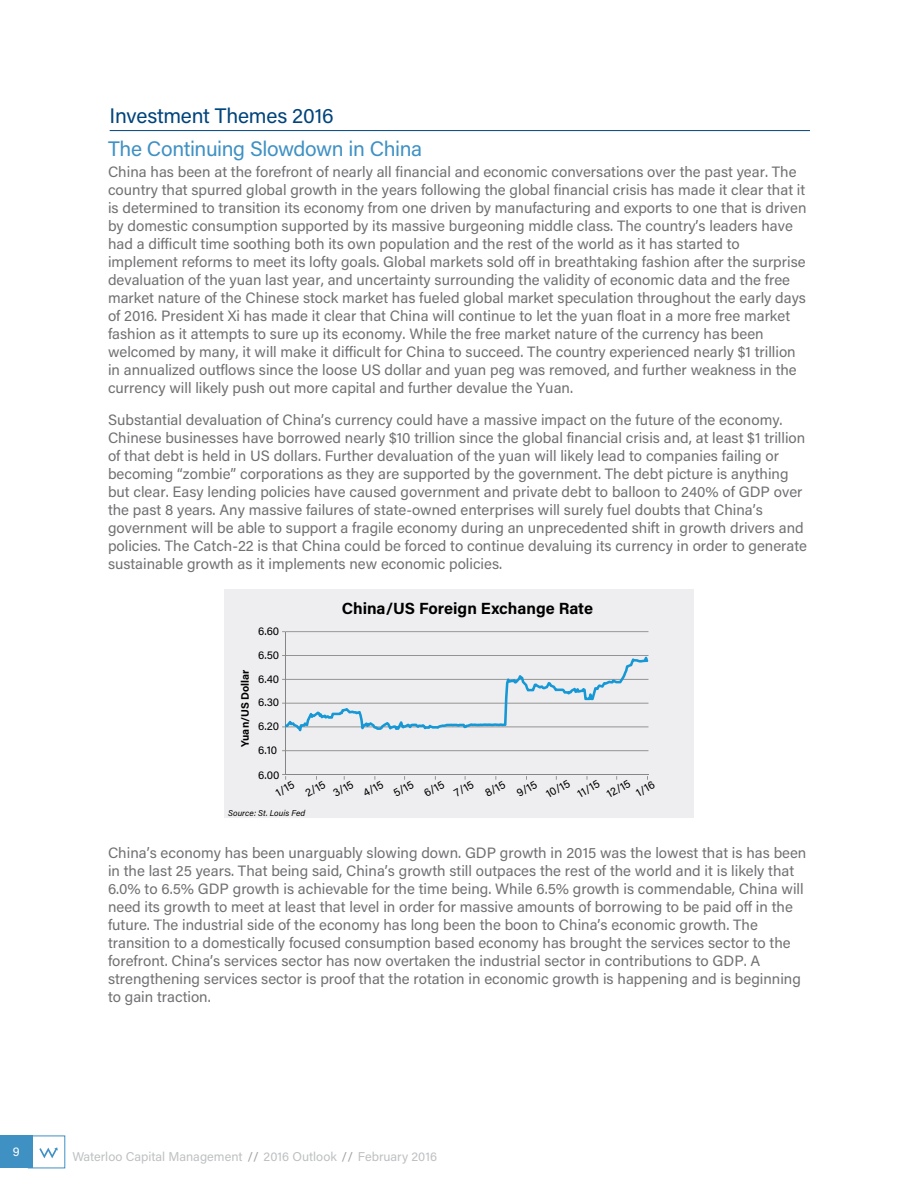
<style>
.page{position:relative;width:918px;height:1188px;background:#fff}
.page>*{position:absolute;margin:0;border:0;box-sizing:border-box;transform-origin:0 0}
.t1{font:21px "Acumin Pro";letter-spacing:-.02em;color:#3f91c4}
.t2{font:21px "Acumin Pro";letter-spacing:-.01em;color:#00447c}
.t3{font:700 16.2px "Acumin Pro";color:#000}
.t4{font:15px/18px "Acumin Pro";color:#717073}
.t5{font:12.75px "Acumin Pro";color:#bec0c2}
.t6{font:12.75px "Acumin Pro";color:#fff}
.t7{font:11.4px "Acumin Pro";color:#000}
.t8{font:700 10.8px "Acumin Pro";color:#000}
.t9{font:italic 8.55px "Acumin Pro";color:#000}
.s1{color:#a1a1a4}
</style>
<div class="page">
<div style="left:0;top:1136px;width:32px;height:32px;background:#3f91c4"></div>
<div style="left:28px;top:1136px;width:37px;height:32px;border:1px solid #3f91c4"></div>
<svg style="left:39px;top:1147px;width:19px;height:11px"></svg>
<hr style="left:110px;top:130px;width:700px;height:1px;background:#00447c">
<div style="left:225px;top:589px;width:469px;height:229px;background:#eeeef0"></div>
<hr style="left:286px;top:750px;width:362px;height:1px;background:#868686">
<hr style="left:286px;top:631px;width:362px;height:1px;background:#868686">
<hr style="left:285px;top:632px;width:1px;height:143px;background:#868686">
<hr style="left:286px;top:774px;width:362px;height:1px;background:#868686">
<svg style="left:282px;top:655px;width:366px;height:76px"></svg>
<h1 class="t2" style="left:110px;top:102px;width:226px">Investment Themes 2016</h1>
<h1 class="t1" style="left:108px;top:134px;width:316px">The Continuing Slowdown in China</h1>
<p class="t4" style="left:108px;top:162px;width:700px">China has been at the forefront of nearly all financial and economic conversations over the past year. The country that spurred global growth in the years following the global financial crisis has made it clear that it is determined to transition its economy from one driven by manufacturing and exports to one that is driven by domestic consumption supported by its massive burgeoning middle class. The country’s leaders have had a difficult time soothing both its own population and the rest of the world as it has started to implement reforms to meet its lofty goals. Global markets sold off in breathtaking fashion after the surprise devaluation of the yuan last year, and uncertainty surrounding the validity of economic data and the free market nature of the Chinese stock market has fueled global market speculation throughout the early days of 2016. President Xi has made it clear that China will continue to let the yuan float in a more free market fashion as it attempts to sure up its economy. While the free market nature of the currency has been welcomed by many, it will make it difficult for China to succeed. The country experienced nearly $1 trillion in annualized outflows since the loose US dollar and yuan peg was removed, and further weakness in the currency will likely push out more capital and further devalue the Yuan.</p>
<p class="t4" style="left:108px;top:410px;width:701px">Substantial devaluation of China’s currency could have a massive impact on the future of the economy.<br>Chinese businesses have borrowed nearly $10 trillion since the global financial crisis and, at least $1 trillion of that debt is held in US dollars. Further devaluation of the yuan will likely lead to companies failing or becoming “zombie” corporations as they are supported by the government. The debt picture is anything but clear. Easy lending policies have caused government and private debt to balloon to 240% of GDP over the past 8 years. Any massive failures of state-owned enterprises will surely fuel doubts that China’s government will be able to support a fragile economy during an unprecedented shift in growth drivers and policies. The Catch-22 is that China could be forced to continue devaluing its currency in order to generate sustainable growth as it implements new economic policies.</p>
<p class="t8" style="left:237px;top:747px;width:79px;rotate:-90deg">Yuan/US Dollar</p>
<p class="t7" style="left:258px;top:623px;width:23px">6.60</p>
<p class="t7" style="left:258px;top:647px;width:23px">6.50</p>
<p class="t7" style="left:258px;top:671px;width:23px">6.40</p>
<p class="t7" style="left:258px;top:695px;width:23px">6.30</p>
<p class="t7" style="left:258px;top:718px;width:22px">6.20</p>
<p class="t7" style="left:258px;top:742px;width:21px">6.10</p>
<p class="t3" style="left:342px;top:597px;width:253px">China/US Foreign Exchange Rate</p>
<p class="t7" style="left:258px;top:768px;width:23px">6.00</p>
<p class="t7" style="left:273px;top:787px;width:21px;rotate:-30deg">1/15</p>
<p class="t7" style="left:302px;top:787px;width:23px;rotate:-30deg">2/15</p>
<p class="t7" style="left:330px;top:787px;width:23px;rotate:-30deg">3/15</p>
<p class="t7" style="left:360px;top:787px;width:23px;rotate:-30deg">4/15</p>
<p class="t7" style="left:390px;top:787px;width:23px;rotate:-30deg">5/15</p>
<p class="t7" style="left:421px;top:787px;width:23px;rotate:-30deg">6/15</p>
<p class="t7" style="left:451px;top:787px;width:22px;rotate:-30deg">7/15</p>
<p class="t7" style="left:482px;top:787px;width:23px;rotate:-30deg">8/15</p>
<p class="t7" style="left:513px;top:787px;width:23px;rotate:-30deg">9/15</p>
<p class="t7" style="left:543px;top:788px;width:27px;rotate:-30deg">10/15</p>
<p class="t7" style="left:574px;top:788px;width:25px;rotate:-30deg">11/15</p>
<p class="t7" style="left:604px;top:788px;width:27px;rotate:-30deg">12/15</p>
<p class="t7" style="left:633px;top:787px;width:21px;rotate:-30deg">1/16</p>
<p class="t9" style="left:228px;top:807px;width:79px">Source: St. Louis Fed</p>
<p class="t4" style="left:108px;top:843px;width:700px">China’s economy has been unarguably slowing down. GDP growth in 2015 was the lowest that is has been in the last 25 years. That being said, China’s growth still outpaces the rest of the world and it is likely that 6.0% to 6.5% GDP growth is achievable for the time being. While 6.5% growth is commendable, China will need its growth to meet at least that level in order for massive amounts of borrowing to be paid off in the future. The industrial side of the economy has long been the boon to China’s economic growth. The transition to a domestically focused consumption based economy has brought the services sector to the forefront. China’s services sector has now overtaken the industrial sector in contributions to GDP. A strengthening services sector is proof that the rotation in economic growth is happening and is beginning to gain traction.</p>
<p class="t6" style="left:13px;top:1143px;width:8px">9</p>
<p class="t5" style="left:72px;top:1148px;width:366px">Waterloo Capital Management <span class="s1">//</span> 2016 Outlook <span class="s1">//</span> February 2016</p>
</div>
